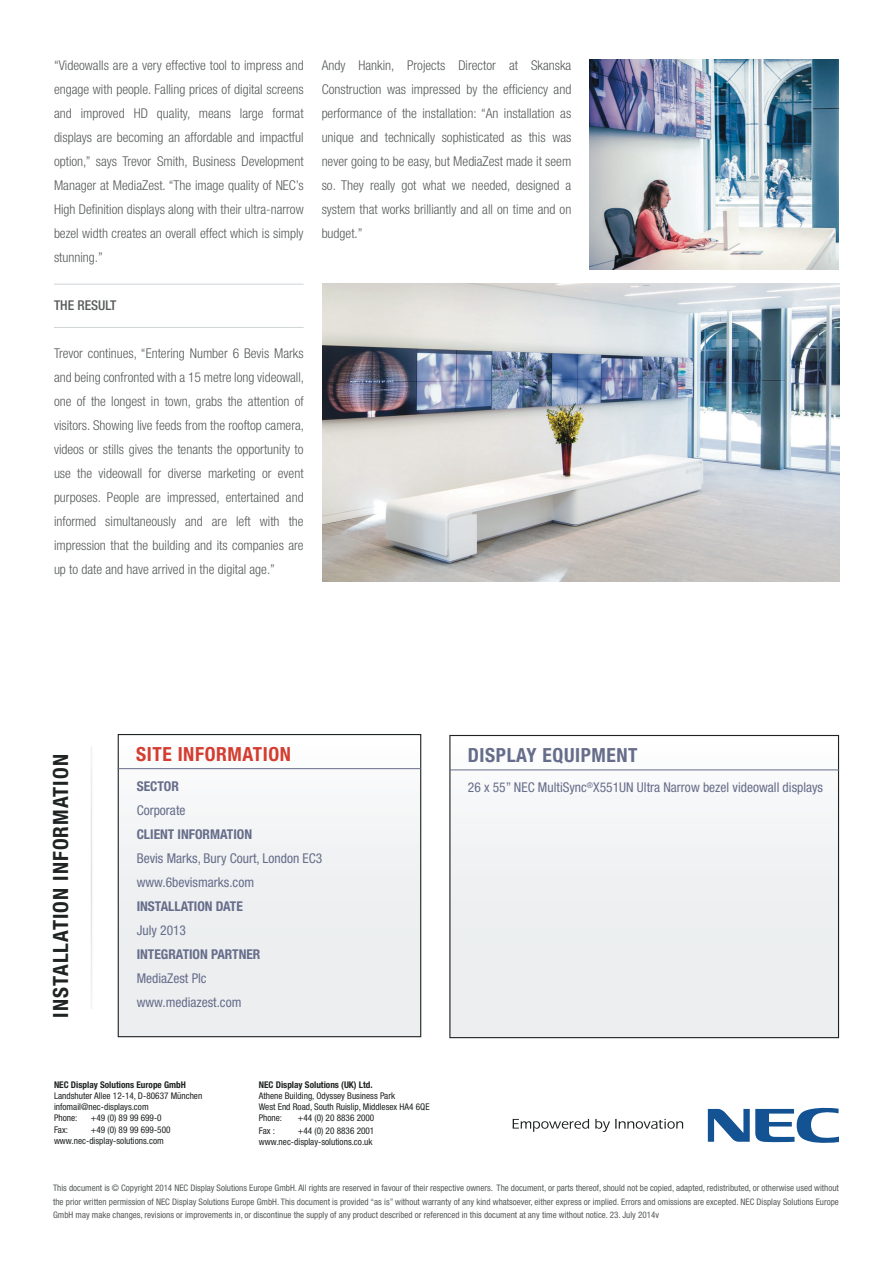
<style>
.page{position:relative;width:893px;height:1263px;background:#fff}
.page>*{position:absolute;margin:0;border:0;box-sizing:border-box;transform-origin:0 0}
.t1{font:700 condensed 21px "Helvetica Neue LT Std";letter-spacing:.05em;color:#202323}
.t2{font:700 condensed 19.5px "Helvetica Neue LT Std";letter-spacing:.03em;color:#666d8a}
.t3{font:700 condensed 19.5px "Helvetica Neue LT Std";letter-spacing:.03em;color:#d43d31}
.BODY{font:300 condensed 13.5px/24px "Helvetica Neue LT Std";color:#575a5a;text-align:justify}
.t4{font:condensed 13.5px "Helvetica Neue LT Std";color:#666d8a}
.t5{font:700 condensed 13.5px "Helvetica Neue LT Std";color:#666d8a}
.FILETES{font:500 condensed 13.5px "Helvetica Neue LT Std";color:#575a5a}
.t6{font:condensed 9.3px "Helvetica Neue LT Std";color:#202323}
.t7{font:700 condensed 9.3px "Helvetica Neue LT Std";color:#202323}
.t8{font:condensed 9px/13.8px "Helvetica Neue LT Std";color:#575a5a;text-align:justify}
</style>
<div class="page">
<hr style="left:54px;top:284px;width:250px;height:1px;background:#cfd4d7">
<hr style="left:54px;top:327px;width:250px;height:1px;background:#cfd4d7">
<svg style="left:513px;top:1119px;width:76px;height:13px"></svg>
<svg style="left:595px;top:1119px;width:88px;height:13px"></svg>
<svg style="left:708px;top:1108px;width:131px;height:35px"></svg>
<div style="left:118px;top:734px;width:303px;height:303px;background:linear-gradient(to right,#f1f3f4,#f1f3f4)"></div>
<div style="left:118px;top:734px;width:303px;height:303px;border:1px solid #202323"></div>
<div style="left:450px;top:735px;width:388px;height:303px;background:linear-gradient(to right,#f1f3f4,#f1f3f4)"></div>
<div style="left:449px;top:735px;width:390px;height:303px;border:1px solid #202323"></div>
<img style="left:91px;top:747px;width:1px;height:261px">
<hr style="left:118px;top:768px;width:303px;height:1px;background:#666d8a">
<hr style="left:450px;top:769px;width:389px;height:1px;background:#666d8a">
<img style="left:589px;top:60px;width:250px;height:209px">
<img style="left:323px;top:283px;width:516px;height:298px">
<p class="BODY" style="left:54px;top:53px;width:251px">“Videowalls are a very effective tool to impress and engage with people. Falling prices of digital screens and improved HD quality, means large format displays are becoming an affordable and impactful option,” says Trevor Smith, Business Development Manager at MediaZest. “The image quality of NEC’s High Definition displays along with their ultra-narrow bezel width creates an overall effect which is simply stunning.”</p>
<p class="FILETES" style="left:54px;top:297px;width:64px">THE RESULT</p>
<p class="BODY" style="left:54px;top:341px;width:252px">Trevor continues, “Entering Number 6 Bevis Marks and being confronted with a 15 metre long videowall, one of the longest in town, grabs the attention of visitors. Showing live feeds from the rooftop camera, videos or stills gives the tenants the opportunity to use the videowall for diverse marketing or event purposes. People are impressed, entertained and informed simultaneously and are left with the impression that the building and its companies are up to date and have arrived in the digital age.”</p>
<p class="BODY" style="left:322px;top:53px;width:251px">Andy Hankin, Projects Director at Skanska Construction was impressed by the efficiency and performance of the installation: “An installation as unique and technically sophisticated as this was never going to be easy, but MediaZest made it seem so. They really got what we needed, designed a system that works brilliantly and all on time and on budget.”</p>
<p class="t1" style="left:48px;top:1017px;width:265px;rotate:-90deg">INSTALLATION INFORMATION</p>
<p class="t3" style="left:136px;top:742px;width:156px">SITE INFORMATION</p>
<p class="t2" style="left:468px;top:743px;width:171px">DISPLAY EQUIPMENT</p>
<p class="t5" style="left:137px;top:778px;width:44px">SECTOR</p>
<p class="t4" style="left:137px;top:802px;width:50px">Corporate</p>
<p class="t5" style="left:137px;top:826px;width:117px">CLIENT INFORMATION</p>
<p class="t4" style="left:137px;top:850px;width:187px">Bevis Marks, Bury Court, London EC3</p>
<p class="t4" style="left:137px;top:874px;width:119px">www.6bevismarks.com</p>
<p class="t5" style="left:137px;top:898px;width:108px">INSTALLATION DATE</p>
<p class="t4" style="left:137px;top:922px;width:51px">July 2013</p>
<p class="t5" style="left:137px;top:946px;width:125px">INTEGRATION PARTNER</p>
<p class="t4" style="left:137px;top:970px;width:71px">MediaZest Plc</p>
<p class="t4" style="left:137px;top:994px;width:106px">www.mediazest.com</p>
<p class="t4" style="left:468px;top:779px;width:357px">26 x 55” NEC MultiSync<sup>®</sup>X551UN Ultra Narrow bezel videowall displays</p>
<p class="t7" style="left:54px;top:1079px;width:133px">NEC Display Solutions Europe GmbH</p>
<p class="t6" style="left:54px;top:1090px;width:150px">Landshuter Allee 12-14, D-80637 München</p>
<p class="t6" style="left:54px;top:1102px;width:96px">infomail@nec-displays.com</p>
<p class="t6" style="left:54px;top:1113px;width:25px">Phone:</p>
<p class="t6" style="left:91px;top:1113px;width:72px">+49 (0) 89 99 699-0</p>
<p class="t6" style="left:54px;top:1124px;width:15px">Fax:</p>
<p class="t6" style="left:91px;top:1124px;width:81px">+49 (0) 89 99 699-500</p>
<p class="t6" style="left:54px;top:1135px;width:111px">www.nec-display-solutions.com</p>
<p class="t7" style="left:259px;top:1079px;width:115px">NEC Display Solutions (UK) Ltd.</p>
<p class="t6" style="left:259px;top:1090px;width:138px">Athene Building, Odyssey Business Park</p>
<p class="t6" style="left:259px;top:1101px;width:172px">West End Road, South Ruislip, Middlesex HA4 6QE</p>
<p class="t6" style="left:259px;top:1112px;width:25px">Phone:</p>
<p class="t6" style="left:298px;top:1112px;width:78px">+44 (0) 20 8836 2000</p>
<p class="t6" style="left:259px;top:1125px;width:18px">Fax :</p>
<p class="t6" style="left:298px;top:1125px;width:78px">+44 (0) 20 8836 2001</p>
<p class="t6" style="left:259px;top:1136px;width:115px">www.nec-display-solutions.co.uk</p>
<p class="t8" style="left:53px;top:1180px;width:787px">This document is © Copyright 2014 NEC Display Solutions Europe GmbH. All rights are reserved in favour of their respective owners. The document, or parts thereof, should not be copied, adapted, redistributed, or otherwise used without the prior written permission of NEC Display Solutions Europe GmbH. This document is provided “as is” without warranty of any kind whatsoever, either express or implied. Errors and omissions are excepted. NEC Display Solutions Europe GmbH may make changes, revisions or improvements in, or discontinue the supply of any product described or referenced in this document at any time without notice. 23. July 2014v</p>
</div>
